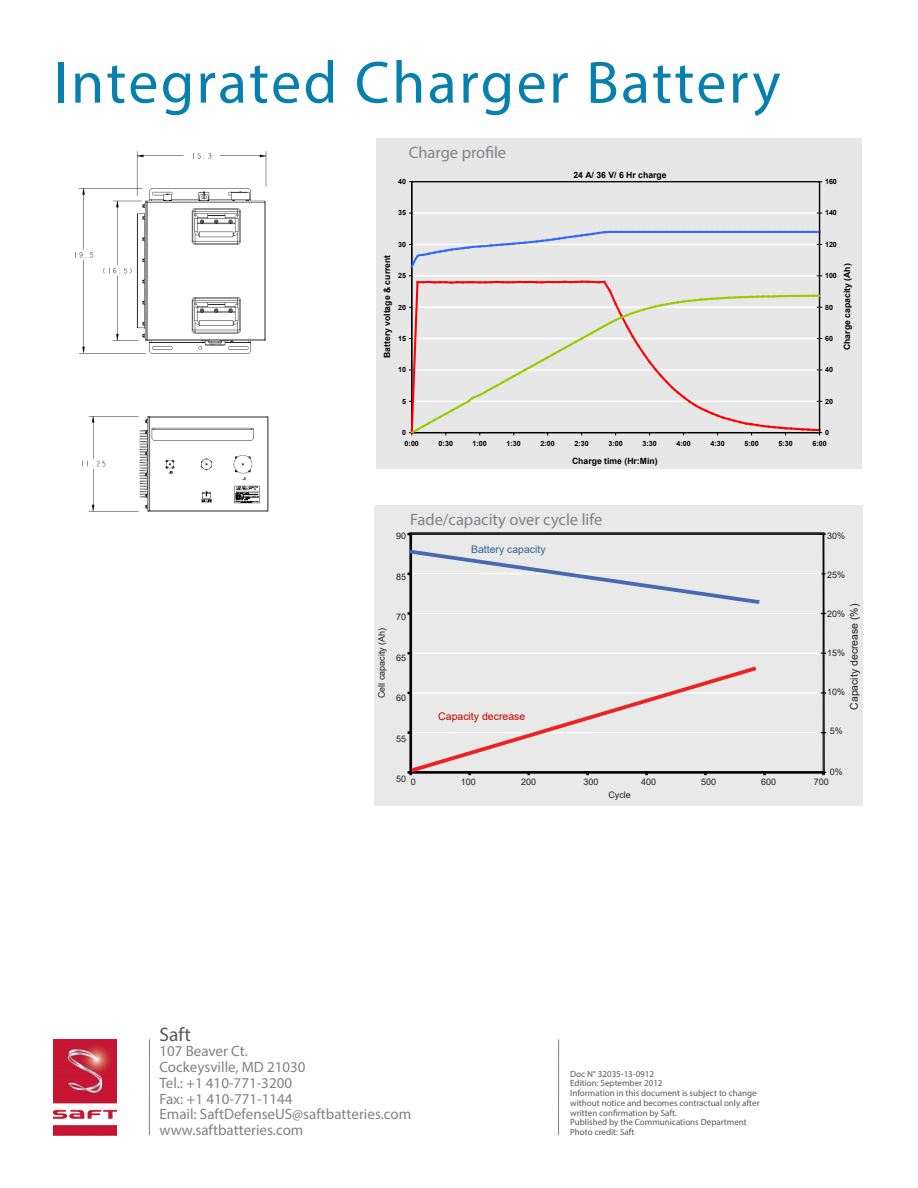
<style>
.page{position:relative;width:918px;height:1188px;background:#fff}
.page>*{position:absolute;margin:0;border:0;box-sizing:border-box;transform-origin:0 0}
.t1{font:60px "Myriad Pro";letter-spacing:.04em;color:#0780ae}
.t2{font:19.5px "Myriad Pro";color:#57585a}
.t3{font:16.5px "Myriad Pro";color:#808285}
.t4{font:15px "Myriad Pro";color:#808285}
.t5{font:10.5px "Arial";color:#231f20}
.t6{font:10.5px "Arial";color:#c00}
.t7{font:10.5px "Arial";color:#369}
.t8{font:9px/9.8px "Myriad Pro";color:#57585a}
.t9{font:9px "Arial";color:#231f20}
.t10{font:700 8.7px "Arial";color:#000}
.t11{font:700 7.2px "Arial";color:#000}
</style>
<div class="page">
<div style="left:375px;top:505px;width:488px;height:300px;background:#e9e9e9"></div>
<hr style="left:411px;top:732px;width:412px;height:1px;background:#fff">
<hr style="left:411px;top:692px;width:412px;height:2px;background:#fff">
<hr style="left:411px;top:653px;width:412px;height:1px;background:#fff">
<hr style="left:411px;top:613px;width:412px;height:1px;background:#fff">
<hr style="left:411px;top:573px;width:412px;height:1px;background:#fff">
<hr style="left:411px;top:532px;width:412px;height:3px;background:#231f20">
<hr style="left:410px;top:534px;width:2px;height:238px;background:#040503">
<hr style="left:411px;top:771px;width:412px;height:3px;background:#040503">
<svg style="left:820px;top:533px;width:7px;height:242px"></svg>
<svg style="left:407px;top:548px;width:353px;height:58px"></svg>
<svg style="left:409px;top:664px;width:357px;height:111px"></svg>
<img style="left:75px;top:151px;width:194px;height:361px">
<div style="left:377px;top:138px;width:485px;height:331px;background:#e7e7e7"></div>
<hr style="left:412px;top:275px;width:408px;height:1px;background:#fff">
<hr style="left:412px;top:212px;width:408px;height:2px;background:#fff">
<hr style="left:412px;top:181px;width:408px;height:1px;background:#000">
<hr style="left:411px;top:182px;width:1px;height:251px;background:#000">
<hr style="left:412px;top:182px;width:1px;height:251px;background:#000">
<hr style="left:819px;top:182px;width:1px;height:251px;background:#000">
<svg style="left:409px;top:230px;width:413px;height:39px"></svg>
<svg style="left:410px;top:276px;width:412px;height:159px"></svg>
<img style="left:53px;top:1039px;width:64px;height:96px">
<hr style="left:149px;top:1039px;width:1px;height:96px;background:#808285">
<hr style="left:558px;top:1039px;width:1px;height:96px;background:#808285">
<p class="t1" style="left:54px;top:46px;width:728px">Integrated Charger Battery</p>
<p class="t3" style="left:409px;top:142px;width:99px">Charge profile</p>
<p class="t11" style="left:398px;top:176px;width:9px">40</p>
<p class="t10" style="left:573px;top:169px;width:95px">24 A/ 36 V/ 6 Hr charge</p>
<p class="t11" style="left:825px;top:176px;width:13px">160</p>
<p class="t11" style="left:398px;top:208px;width:9px">35</p>
<p class="t11" style="left:825px;top:208px;width:13px">140</p>
<p class="t11" style="left:398px;top:239px;width:9px">30</p>
<p class="t11" style="left:825px;top:239px;width:13px">120</p>
<p class="t10" style="left:381px;top:358px;width:105px;rotate:-90deg">Battery voltage &amp; current</p>
<p class="t11" style="left:398px;top:271px;width:9px">25</p>
<p class="t11" style="left:398px;top:302px;width:9px">20</p>
<p class="t11" style="left:398px;top:333px;width:9px">15</p>
<p class="t10" style="left:841px;top:350px;width:88px;rotate:-90deg">Charge capacity (Ah)</p>
<p class="t11" style="left:825px;top:271px;width:13px">100</p>
<p class="t11" style="left:825px;top:302px;width:9px">80</p>
<p class="t11" style="left:825px;top:333px;width:9px">60</p>
<p class="t11" style="left:398px;top:365px;width:9px">10</p>
<p class="t11" style="left:825px;top:365px;width:9px">40</p>
<p class="t11" style="left:402px;top:396px;width:5px">5</p>
<p class="t11" style="left:825px;top:396px;width:9px">20</p>
<p class="t11" style="left:402px;top:427px;width:5px">0</p>
<p class="t11" style="left:825px;top:427px;width:5px">0</p>
<p class="t11" style="left:405px;top:438px;width:16px">0:00</p>
<p class="t11" style="left:439px;top:438px;width:16px">0:30</p>
<p class="t11" style="left:473px;top:438px;width:16px">1:00</p>
<p class="t11" style="left:507px;top:438px;width:16px">1:30</p>
<p class="t11" style="left:541px;top:438px;width:16px">2:00</p>
<p class="t11" style="left:575px;top:438px;width:16px">2:30</p>
<p class="t11" style="left:608px;top:438px;width:16px">3:00</p>
<p class="t11" style="left:642px;top:438px;width:16px">3:30</p>
<p class="t11" style="left:676px;top:438px;width:16px">4:00</p>
<p class="t11" style="left:710px;top:438px;width:16px">4:30</p>
<p class="t11" style="left:744px;top:438px;width:16px">5:00</p>
<p class="t11" style="left:778px;top:438px;width:16px">5:30</p>
<p class="t11" style="left:812px;top:438px;width:16px">6:00</p>
<p class="t10" style="left:572px;top:455px;width:87px">Charge time (Hr:Min)</p>
<p class="t9" style="left:376px;top:698px;width:72px;rotate:-90deg">Cell capacity (Ah)</p>
<p class="t3" style="left:410px;top:510px;width:194px">Fade/capacity over cycle life</p>
<p class="t9" style="left:827px;top:530px;width:20px">30%</p>
<p class="t9" style="left:827px;top:569px;width:20px">25%</p>
<p class="t9" style="left:827px;top:608px;width:20px">20%</p>
<p class="t9" style="left:827px;top:647px;width:20px">15%</p>
<p class="t9" style="left:827px;top:686px;width:20px">10%</p>
<p class="t9" style="left:830px;top:725px;width:15px">5%</p>
<p class="t9" style="left:830px;top:765px;width:15px">0%</p>
<p class="t9" style="left:396px;top:530px;width:12px">90</p>
<p class="t9" style="left:396px;top:570px;width:12px">85</p>
<p class="t9" style="left:396px;top:611px;width:12px">70</p>
<p class="t9" style="left:396px;top:651px;width:12px">65</p>
<p class="t9" style="left:396px;top:692px;width:12px">60</p>
<p class="t9" style="left:396px;top:732px;width:12px">55</p>
<p class="t9" style="left:396px;top:773px;width:12px">50</p>
<p class="t7" style="left:471px;top:542px;width:76px">Battery capacity</p>
<p class="t5" style="left:847px;top:710px;width:108px;rotate:-90deg">Capacity decrease (%)</p>
<p class="t6" style="left:438px;top:709px;width:88px">Capacity decrease</p>
<p class="t9" style="left:411px;top:775px;width:7px">0</p>
<p class="t9" style="left:461px;top:775px;width:17px">100</p>
<p class="t9" style="left:521px;top:775px;width:17px">200</p>
<p class="t9" style="left:584px;top:775px;width:17px">300</p>
<p class="t9" style="left:641px;top:775px;width:17px">400</p>
<p class="t9" style="left:701px;top:775px;width:17px">500</p>
<p class="t9" style="left:761px;top:775px;width:17px">600</p>
<p class="t9" style="left:814px;top:775px;width:17px">700</p>
<p class="t9" style="left:608px;top:789px;width:24px">Cycle</p>
<p class="t2" style="left:159px;top:1022px;width:33px">Saft</p>
<p class="t4" style="left:159px;top:1042px;width:90px">107 Beaver Ct.</p>
<p class="t4" style="left:159px;top:1058px;width:148px">Cockeysville, MD 21030</p>
<p class="t4" style="left:159px;top:1074px;width:134px">Tel.: +1 410-771-3200</p>
<p class="t4" style="left:159px;top:1089px;width:135px">Fax: +1 410-771-1144</p>
<p class="t4" style="left:159px;top:1105px;width:253px">Email: SaftDefenseUS@saftbatteries.com</p>
<p class="t4" style="left:159px;top:1121px;width:145px">www.saftbatteries.com</p>
<p class="t8" style="left:570px;top:1069px;width:85px">Doc N° 32035-13-0912</p>
<p class="t8" style="left:570px;top:1078px;width:94px">Edition: September 2012</p>
<p class="t8" style="left:570px;top:1088px;width:191px">Information in this document is subject to change without notice and becomes contractual only after written confirmation by Saft.</p>
<p class="t8" style="left:570px;top:1117px;width:178px">Published by the Communications Department</p>
<p class="t8" style="left:570px;top:1127px;width:66px">Photo credit: Saft</p>
</div>
